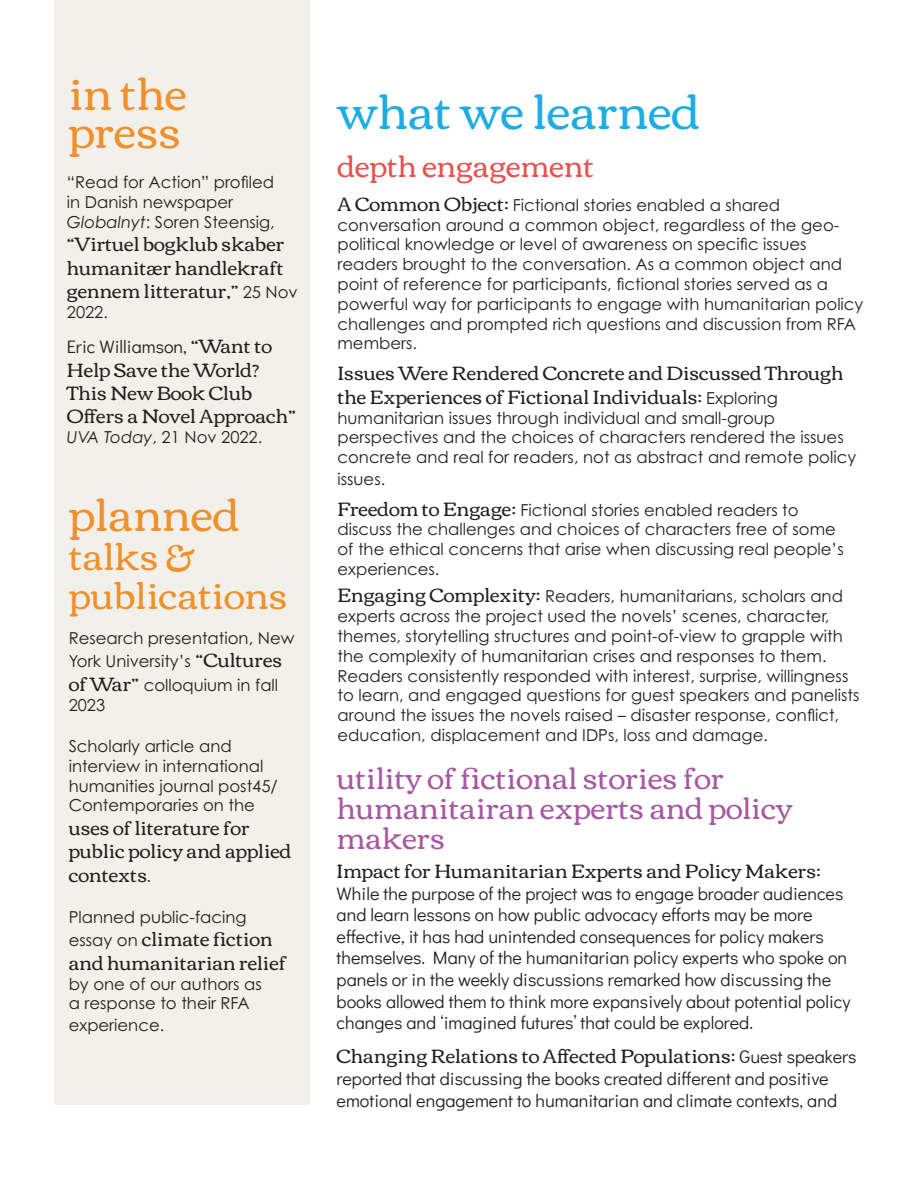
<style>
.page{position:relative;width:918px;height:1188px;background:#fff}
.page>*{position:absolute;margin:0;border:0;box-sizing:border-box;transform-origin:0 0}
.t1{font:48px "Corben";color:#1dace3}
.t2{font:45px "Corben";color:#f0902b}
.t3{font:37.5px "Corben";color:#f0902b}
.t4{font:30px/30px "Corben";color:#a758a3}
.t5{font:30px "Corben";color:#e7524e}
.t6{font:19.5px/23.4px "Corben";color:#231f20}
.t7{font:18px/21.6px "Didact Gothic";color:#231f20}
.t8{font:16.5px/19.8px "Century Gothic Pro";color:#231f20}
.s1{font-style:italic}
.s2{font-family:"Century Gothic Pro";font-size:16.5px}
.s3{font-family:"Corben";font-size:19.5px}
.s4{font-family:"Didact Gothic";font-size:18px}
</style>
<div class="page">
<div style="left:54px;top:1px;width:256px;height:1104px;background:#f2f0eb"></div>
<p class="t2" style="left:69px;top:62px;width:120px">in the</p>
<p class="t2" style="left:69px;top:99px;width:114px">press</p>
<p class="t8" style="left:67px;top:172px;width:209px">“Read for Action” profiled in Danish newspaper<br><span class="s1">Globalnyt</span>: Soren Steensig,</p>
<p class="t6" style="left:67px;top:231px;width:232px">“Virtuel bogklub skaber humanitær handlekraft gennem litteratur,” <span class="s2">25 Nov</span></p>
<p class="t8" style="left:67px;top:302px;width:43px">2022.</p>
<p class="t7" style="left:67px;top:335px;width:207px">Eric Williamson, <span class="s3">“Want to</span></p>
<p class="t6" style="left:67px;top:357px;width:231px">Help Save the World?<br>This New Book Club<br>Offers a Novel Approach”</p>
<p class="t8" style="left:67px;top:427px;width:197px"><span class="s1">UVA Today</span>, 21 Nov 2022.</p>
<p class="t2" style="left:69px;top:483px;width:172px">planned</p>
<p class="t3" style="left:69px;top:530px;width:126px">talks &amp;</p>
<p class="t3" style="left:69px;top:569px;width:220px">publications</p>
<p class="t8" style="left:69px;top:626px;width:227px;line-height:23.4px">Research presentation, New<br>York University’s <span class="s3">“Cultures of War”</span> colloquium in fall</p>
<p class="t8" style="left:69px;top:695px;width:38px">2023</p>
<p class="t8" style="left:69px;top:736px;width:211px">Scholarly article and interview in international humanities journal post45/<br>Contemporaries on the</p>
<p class="t6" style="left:69px;top:815px;width:224px">uses of literature for public policy and applied contexts<span class="s4">.</span></p>
<p class="t8" style="left:69px;top:907px;width:179px">Planned public-facing</p>
<p class="t6" style="left:69px;top:927px;width:219px"><span class="s2">essay on</span> climate fiction and humanitarian relief</p>
<p class="t8" style="left:69px;top:974px;width:195px">by one of our authors as a response to their RFA</p>
<p class="t8" style="left:69px;top:1015px;width:97px">experience.</p>
<p class="t1" style="left:338px;top:77px;width:364px">what we learned</p>
<p class="t5" style="left:338px;top:145px;width:258px">depth engagement</p>
<p class="t8" style="left:338px;top:195px;width:527px"><span class="s3">A Common Object:</span> Fictional stories enabled a shared conversation around a common object, regardless of the geo&shy;political knowledge or level of awareness on specific issues readers brought to the conversation. As a common object and point of reference for participants, fictional stories served as a powerful way for participants to engage with humanitarian policy challenges and prompted rich questions and discussion from RFA members.</p>
<p class="t6" style="left:338px;top:360px;width:507px">Issues Were Rendered Concrete and Discussed Through the Experiences of Fictional Individuals: <span class="s2">Exploring</span></p>
<p class="t8" style="left:338px;top:408px;width:520px">humanitarian issues through individual and small-group perspectives and the choices of characters rendered the issues concrete and real for readers, not as abstract and remote policy</p>
<p class="t8" style="left:338px;top:469px;width:49px">issues.</p>
<p class="t8" style="left:338px;top:500px;width:508px"><span class="s3">Freedom to Engage:</span> Fictional stories enabled readers to discuss the challenges and choices of characters free of some of the ethical concerns that arise when discussing real people’s experiences.</p>
<p class="t8" style="left:338px;top:586px;width:524px"><span class="s3">Engaging Complexity:</span> Readers, humanitarians, scholars and experts across the project used the novels’ scenes, character, themes, storytelling structures and point-of-view to grapple with the complexity of humanitarian crises and responses to them.<br>Readers consistently responded with interest, surprise, willingness to learn, and engaged questions for guest speakers and panelists around the issues the novels raised – disaster response, conflict, education, displacement and IDPs, loss and damage.</p>
<p class="t4" style="left:337px;top:762px;width:457px">utility of fictional stories for humanitairan experts and policy makers</p>
<p class="t6" style="left:337px;top:858px;width:486px">Impact for Humanitarian Experts and Policy Makers:</p>
<p class="t7" style="left:337px;top:881px;width:516px">While the purpose of the project was to engage broader audiences and learn lessons on how public advocacy efforts may be more effective, it has had unintended consequences for policy makers themselves. Many of the humanitarian policy experts who spoke on panels or in the weekly discussions remarked how discussing the books allowed them to think more expansively about potential policy changes and ‘imagined futures’ that could be explored.</p>
<p class="t6" style="left:337px;top:1044px;width:522px">Changing Relations to Affected Populations: <span class="s4">Guest speakers</span></p>
<p class="t7" style="left:337px;top:1066px;width:502px">reported that discussing the books created different and positive emotional engagement to humanitarian and climate contexts, and</p>
</div>
